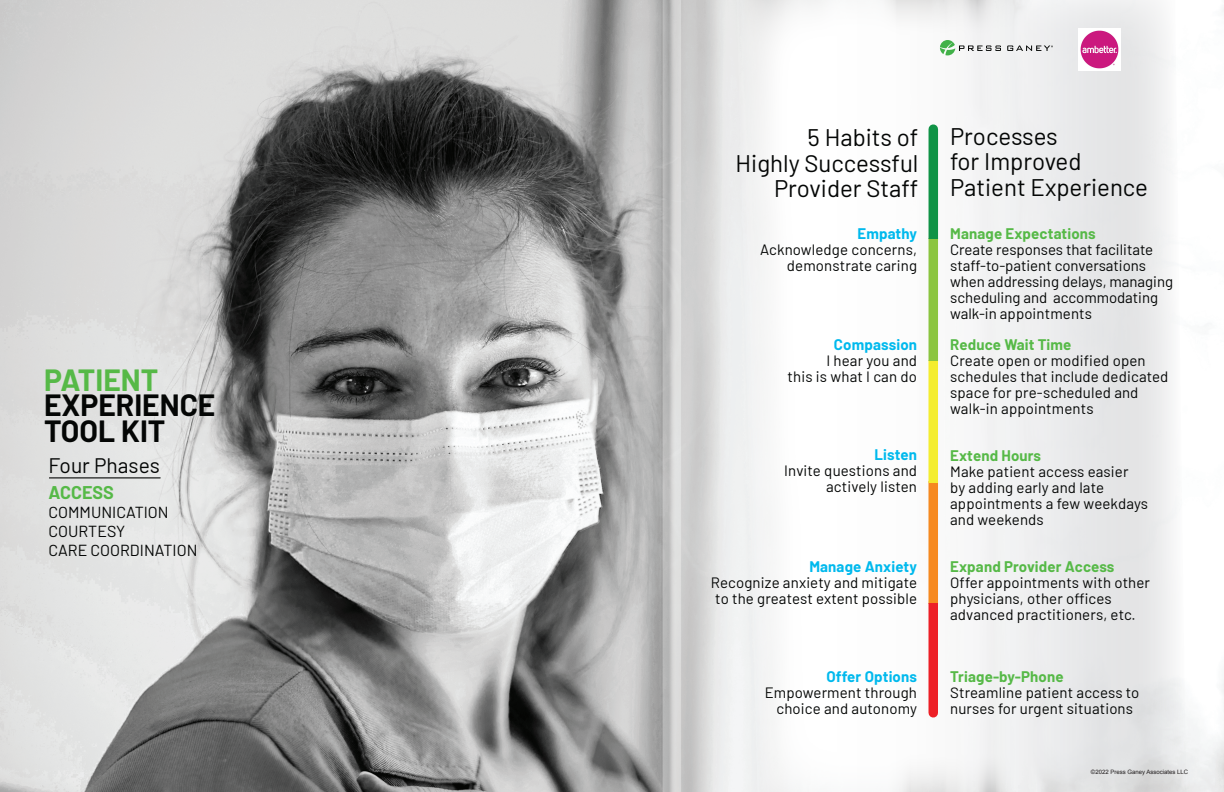
<style>
.page{position:relative;width:1224px;height:792px;background:#fff}
.page>*{position:absolute;margin:0;border:0;box-sizing:border-box;transform-origin:0 0}
.t1{font:700 30px/26px "Barlow";color:#040605}
.t2{font:24px/25.5px "Barlow";color:#040605;text-align:right}
.t3{font:21px "Barlow";color:#040605}
.t4{font:700 18px "Barlow";color:#56b947}
.t5{font:16px/19px "Barlow";color:#040605}
.t6{font:15px/16px "Barlow";letter-spacing:.01em;color:#040605}
.t7{font:700 15px "Barlow";letter-spacing:.01em;color:#56b947}
.t8{font:700 15px "Barlow";letter-spacing:.01em;color:#00b9ed}
.t9{font:6px "Arial";color:#231f20}
.s1{color:#56b947}
</style>
<div class="page">
<img style="left:0;top:0;width:1224px;height:792px">
<svg style="left:736px;top:0;width:450px;height:792px"></svg>
<hr style="left:49px;top:478px;width:112px;height:1px;background:#040605">
<svg style="left:940px;top:40px;width:61px;height:15px"></svg>
<svg style="left:1007px;top:46px;width:46px;height:5px"></svg>
<img style="left:1079px;top:29px;width:42px;height:42px">
<div style="left:928px;top:482px;width:10px;height:121px;background:#f6891f"></div>
<div style="left:928px;top:361px;width:10px;height:121px;background:#f4ed2f"></div>
<div style="left:929px;top:239px;width:9px;height:121px;background:#8bc540"></div>
<div style="left:929px;top:129px;width:9px;height:110px;background:#109346"></div>
<div style="left:929px;top:604px;width:9px;height:109px;background:#ed1f26"></div>
<p class="t1" style="left:44px;top:364px;width:173px"><span class="s1">PATIENT<br></span>EXPERIENCE<br>TOOL KIT</p>
<p class="t3" style="left:48px;top:450px;width:113px">Four Phases</p>
<p class="t4" style="left:48px;top:479px;width:67px">ACCESS</p>
<p class="t5" style="left:48px;top:502px;width:151px">COMMUNICATION<br>COURTESY<br>CARE COORDINATION</p>
<p class="t2" style="left:736px;top:123px;width:184px">5 Habits of<br>Highly Successful<br>Provider Staff</p>
<p class="t8" style="left:857px;top:222px;width:61px">Empathy</p>
<p class="t6" style="left:760px;top:240px;width:158px;text-align:right">Acknowledge concerns, demonstrate caring</p>
<p class="t8" style="left:834px;top:333px;width:85px">Compassion</p>
<p class="t6" style="left:788px;top:351px;width:131px;text-align:right">I hear you and<br>this is what I can do</p>
<p class="t8" style="left:874px;top:443px;width:44px">Listen</p>
<p class="t6" style="left:784px;top:461px;width:134px;text-align:right">Invite questions and actively listen</p>
<p class="t8" style="left:809px;top:556px;width:109px">Manage Anxiety</p>
<p class="t6" style="left:711px;top:574px;width:208px">Recognize anxiety and mitigate to the greatest extent possible</p>
<p class="t8" style="left:826px;top:666px;width:92px">Offer Options</p>
<p class="t6" style="left:765px;top:684px;width:154px;text-align:right">Empowerment through choice and autonomy</p>
<p class="t2" style="left:950px;top:121px;width:199px;text-align:left">Processes<br>for Improved<br>Patient Experience</p>
<p class="t7" style="left:950px;top:223px;width:147px">Manage Expectations</p>
<p class="t6" style="left:950px;top:240px;width:224px">Create responses that facilitate staff-to-patient conversations when addressing delays, managing scheduling and accommodating walk-in appointments</p>
<p class="t7" style="left:950px;top:333px;width:123px">Reduce Wait Time</p>
<p class="t6" style="left:950px;top:351px;width:220px">Create open or modified open schedules that include dedicated space for pre-scheduled and walk-in appointments</p>
<p class="t7" style="left:950px;top:444px;width:93px">Extend Hours</p>
<p class="t6" style="left:950px;top:462px;width:199px">Make patient access easier<br>by adding early and late appointments a few weekdays and weekends</p>
<p class="t7" style="left:950px;top:556px;width:166px">Expand Provider Access</p>
<p class="t6" style="left:950px;top:574px;width:201px">Offer appointments with other physicians, other offices advanced practitioners, etc.</p>
<p class="t7" style="left:950px;top:666px;width:115px">Triage-by-Phone</p>
<p class="t6" style="left:950px;top:684px;width:191px">Streamline patient access to nurses for urgent situations</p>
<p class="t9" style="left:1091px;top:768px;width:99px">©2022 Press Ganey Associates LLC</p>
</div>
